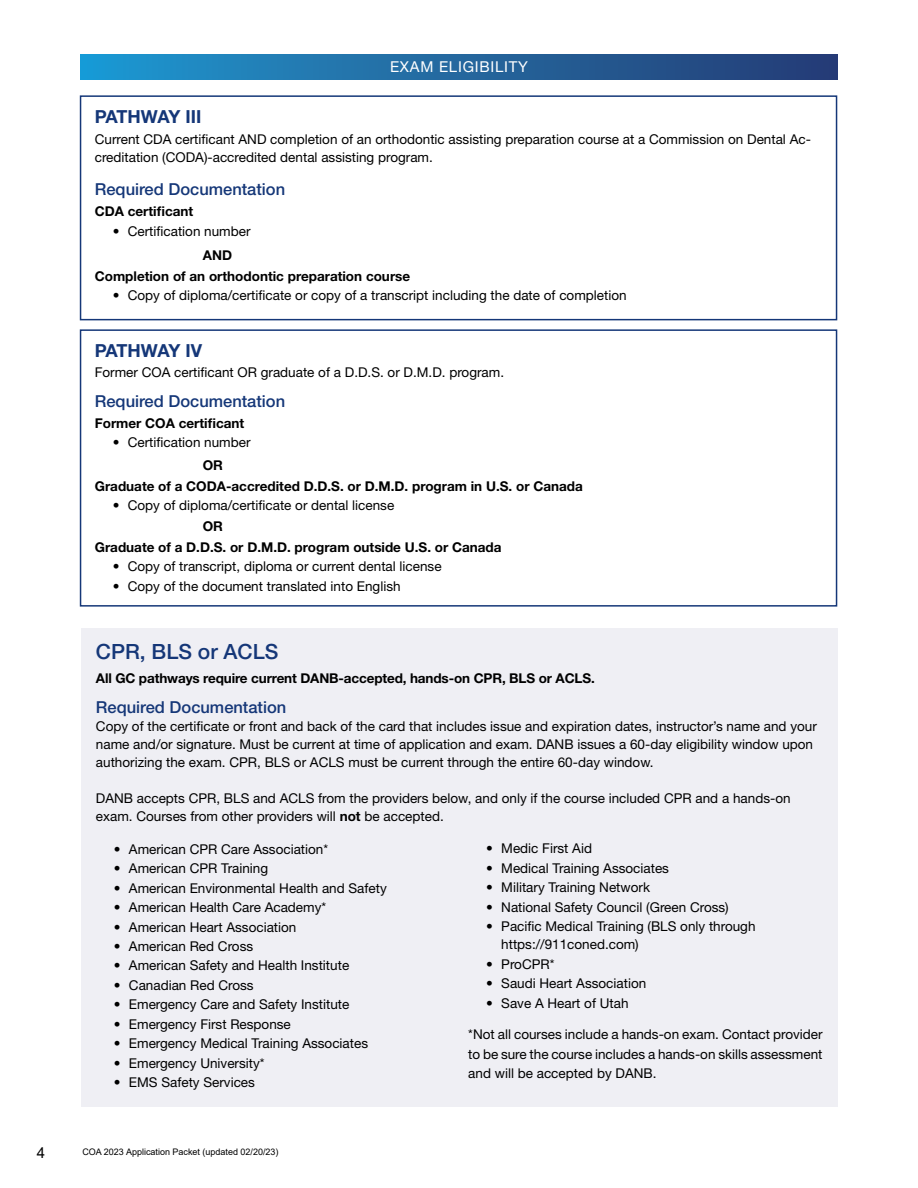
<style>
.page{position:relative;width:918px;height:1188px;background:#fff}
.page>*{position:absolute;margin:0;border:0;box-sizing:border-box;transform-origin:0 0}
.t1{font:500 21px "Helvetica Neue LT Std";color:#153778}
.t2{font:700 18px "Helvetica Neue LT Std";letter-spacing:-.02em;color:#153778}
.t3{font:500 16.5px "Helvetica Neue LT Std";color:#153778}
.t4{font:15px "Helvetica Neue LT Std";letter-spacing:.05em;color:#fff}
.t5{font:15px "Arial";color:#000}
.t6{font:13.5px/18px "Helvetica Neue LT Std";color:#000}
.t7{font:700 13.5px/21px "Helvetica Neue LT Std";color:#000}
.t8{font:9px "Arial";color:#000}
.s1{font-weight:700}
</style>
<div class="page">
<div style="left:80px;top:95px;width:757px;height:225px;border:2px solid #153778"></div>
<div style="left:80px;top:329px;width:757px;height:278px;border:2px solid #153778"></div>
<div style="left:81px;top:628px;width:757px;height:478px;background:#efeff4"></div>
<div style="left:81px;top:54px;width:756px;height:25px;background:linear-gradient(to right,#1f98cf,#263a72)"></div>
<p class="t4" style="left:390px;top:58px;width:139px">EXAM ELIGIBILITY</p>
<h2 class="t2" style="left:95px;top:106px;width:108px">PATHWAY III</h2>
<p class="t6" style="left:95px;top:130px;width:718px">Current CDA certificant AND completion of an orthodontic assisting preparation course at a Commission on Dental Ac&shy;creditation (CODA)-accredited dental assisting program.</p>
<p class="t3" style="left:95px;top:180px;width:192px">Required Documentation</p>
<p class="t7" style="left:95px;top:201px;width:100px">CDA certificant</p>
<p class="t6" style="left:113px;top:222px;width:139px">• Certification number</p>
<p class="t7" style="left:95px;top:244px;width:317px;text-indent:108px">AND<br>Completion of an orthodontic preparation course</p>
<p class="t6" style="left:113px;top:286px;width:515px">• Copy of diploma/certificate or copy of a transcript including the date of completion</p>
<h2 class="t2" style="left:95px;top:340px;width:109px">PATHWAY IV</h2>
<p class="t6" style="left:95px;top:363px;width:411px">Former COA certificant OR graduate of a D.D.S. or D.M.D. program.</p>
<p class="t3" style="left:95px;top:391px;width:192px">Required Documentation</p>
<p class="t7" style="left:95px;top:412px;width:151px">Former COA certificant</p>
<p class="t6" style="left:113px;top:433px;width:139px">• Certification number</p>
<p class="t7" style="left:95px;top:454px;width:490px;text-indent:108px">OR<br>Graduate of a CODA-accredited D.D.S. or D.M.D. program in U.S. or Canada</p>
<p class="t6" style="left:113px;top:496px;width:283px">• Copy of diploma/certificate or dental license</p>
<p class="t7" style="left:95px;top:515px;width:408px;text-indent:108px">OR<br>Graduate of a D.D.S. or D.M.D. program outside U.S. or Canada</p>
<p class="t6" style="left:113px;top:557px;width:330px">• Copy of transcript, diploma or current dental license</p>
<p class="t6" style="left:113px;top:577px;width:289px">• Copy of the document translated into English</p>
<h1 class="t1" style="left:96px;top:639px;width:184px">CPR, BLS or ACLS</h1>
<p class="t7" style="left:96px;top:668px;width:500px">All GC pathways require current DANB-accepted, hands-on CPR, BLS or ACLS.</p>
<p class="t3" style="left:96px;top:698px;width:192px">Required Documentation</p>
<p class="t6" style="left:96px;top:717px;width:722px">Copy of the certificate or front and back of the card that includes issue and expiration dates, instructor’s name and your name and/or signature. Must be current at time of application and exam. DANB issues a 60-day eligibility window upon authorizing the exam. CPR, BLS or ACLS must be current through the entire 60-day window.</p>
<p class="t6" style="left:96px;top:789px;width:696px">DANB accepts CPR, BLS and ACLS from the providers below, and only if the course included CPR and a hands-on exam. Courses from other providers will <span class="s1">not</span> be accepted.</p>
<p class="t6" style="left:114px;top:840px;width:216px">• American CPR Care Association*</p>
<p class="t6" style="left:114px;top:859px;width:156px">• American CPR Training</p>
<p class="t6" style="left:114px;top:879px;width:274px">• American Environmental Health and Safety</p>
<p class="t6" style="left:114px;top:898px;width:214px">• American Health Care Academy*</p>
<p class="t6" style="left:114px;top:918px;width:184px">• American Heart Association</p>
<p class="t6" style="left:114px;top:937px;width:141px">• American Red Cross</p>
<p class="t6" style="left:114px;top:957px;width:237px">• American Safety and Health Institute</p>
<p class="t6" style="left:114px;top:976px;width:141px">• Canadian Red Cross</p>
<p class="t6" style="left:114px;top:995px;width:237px">• Emergency Care and Safety Institute</p>
<p class="t6" style="left:114px;top:1015px;width:178px">• Emergency First Response</p>
<p class="t6" style="left:114px;top:1034px;width:256px">• Emergency Medical Training Associates</p>
<p class="t6" style="left:114px;top:1054px;width:152px">• Emergency University*</p>
<p class="t6" style="left:114px;top:1073px;width:142px">• EMS Safety Services</p>
<p class="t6" style="left:486px;top:839px;width:107px">• Medic First Aid</p>
<p class="t6" style="left:486px;top:859px;width:184px">• Medical Training Associates</p>
<p class="t6" style="left:486px;top:878px;width:165px">• Military Training Network</p>
<p class="t6" style="left:486px;top:898px;width:244px">• National Safety Council (Green Cross)</p>
<p class="t6" style="left:501px;top:917px;width:256px;text-indent:-15px">• Pacific Medical Training (BLS only through https://911coned.com)</p>
<p class="t6" style="left:486px;top:955px;width:70px">• ProCPR*</p>
<p class="t6" style="left:486px;top:974px;width:162px">• Saudi Heart Association</p>
<p class="t6" style="left:486px;top:994px;width:144px">• Save A Heart of Utah</p>
<p class="t6" style="left:468px;top:1025px;width:356px;line-height:19.5px;text-align:justify">*Not all courses include a hands-on exam. Contact provider to be sure the course includes a hands-on skills assessment and will be accepted by DANB.</p>
<p class="t5" style="left:37px;top:1142px;width:10px">4</p>
<p class="t8" style="left:82px;top:1146px;width:198px">COA 2023 Application Packet (updated 02/20/23)</p>
</div>
